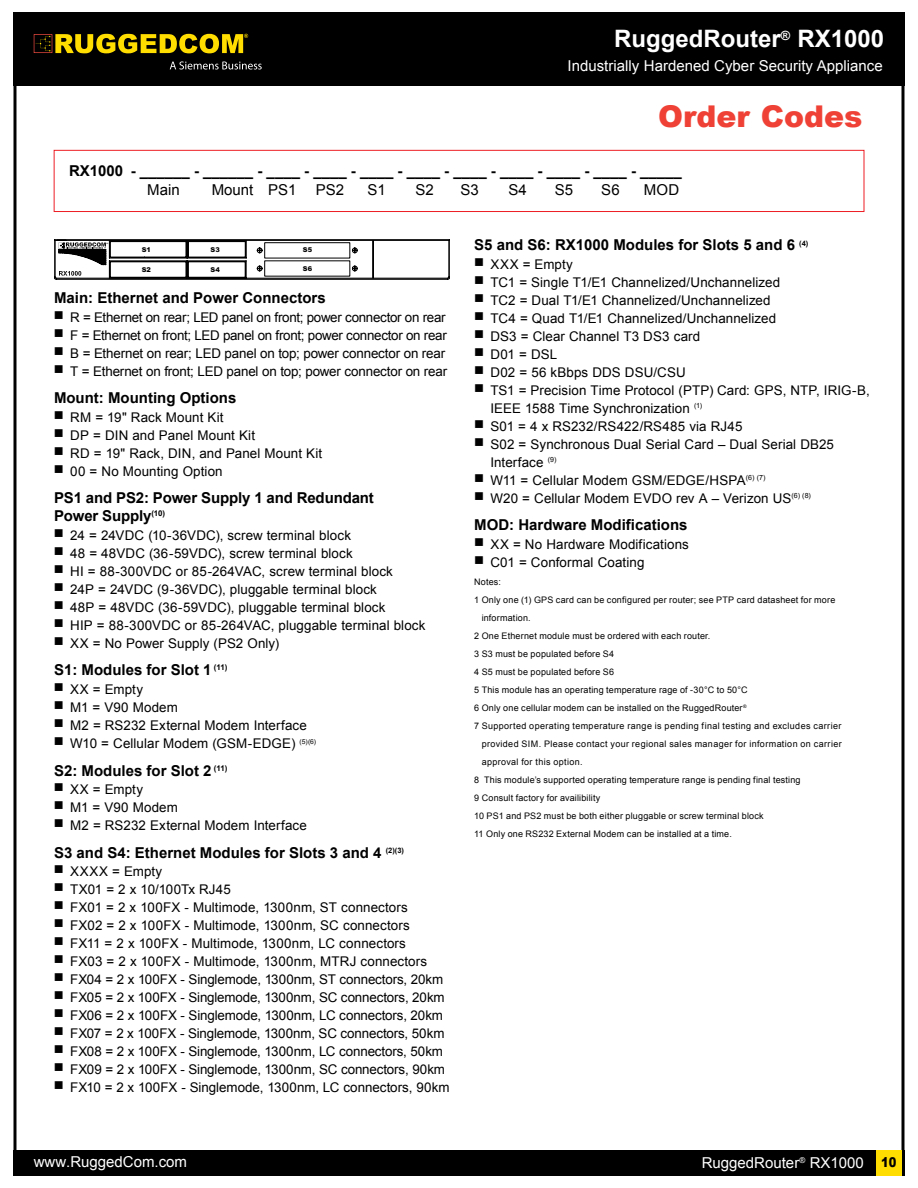
<style>
.page{position:relative;width:918px;height:1188px;background:#fff}
.page>*{position:absolute;margin:0;border:0;box-sizing:border-box;transform-origin:0 0}
.t1{font:900 30px "Arial";color:#ef4135}
.t2{font:700 24px "Arial";color:#fff}
.t3{font:700 15px/18px "Arial";color:#000}
.t4{font:15px "Arial";color:#fff}
.t5{font:15px "Arial";color:#000}
.t6{font:900 13.5px "Arial";color:#000;scale:.85 1}
.t7{font:13.35px/18px "Arial";letter-spacing:.005em;color:#000}
.t8{font:13.35px/18px "Arial";letter-spacing:-.02em;color:#000}
.t9{font:9px "Arial";letter-spacing:.025em;color:#000}
.t10{font:900 6.6px "Arial";color:#000}
</style>
<div class="page">
<div style="left:13px;top:1150px;width:891px;height:25px;background:#000"></div>
<div style="left:876px;top:1150px;width:26px;height:25px;background:#fd0"></div>
<div style="left:13px;top:12px;width:891px;height:74px;background:#000"></div>
<svg style="left:170px;top:61px;width:92px;height:9px"></svg>
<svg style="left:34px;top:34px;width:214px;height:19px"></svg>
<svg style="left:54px;top:239px;width:396px;height:40px"></svg>
<div style="left:54px;top:150px;width:810px;height:62px;border:1px solid #ed1d24"></div>
<h2 class="t2" style="left:614px;top:23px;width:272px">RuggedRouter<sup>®</sup> RX1000</h2>
<p class="t4" style="left:568px;top:56px;width:317px">Industrially Hardened Cyber Security Appliance</p>
<h1 class="t1" style="left:658px;top:94px;width:206px">Order Codes</h1>
<p class="t3" style="left:69px;top:162px;width:614px">RX1000 - ______ - ______ - ____ - ____ - ____ - ____ - ____ - ____ - ____ - ____ - _____</p>
<p class="t5" style="left:147px;top:180px;width:34px">Main</p>
<p class="t5" style="left:212px;top:180px;width:86px">Mount PS1</p>
<p class="t5" style="left:316px;top:180px;width:30px">PS2</p>
<p class="t5" style="left:367px;top:180px;width:20px">S1</p>
<p class="t5" style="left:415px;top:180px;width:20px">S2</p>
<p class="t5" style="left:460px;top:180px;width:20px">S3</p>
<p class="t5" style="left:508px;top:180px;width:20px">S4</p>
<p class="t5" style="left:555px;top:180px;width:20px">S5</p>
<p class="t5" style="left:601px;top:180px;width:20px">S6</p>
<p class="t5" style="left:644px;top:180px;width:37px">MOD</p>
<p class="t10" style="left:142px;top:245px;width:11px">S1</p>
<p class="t10" style="left:142px;top:265px;width:11px">S2</p>
<p class="t10" style="left:211px;top:245px;width:11px">S3</p>
<p class="t10" style="left:211px;top:265px;width:11px">S4</p>
<p class="t10" style="left:303px;top:245px;width:11px">S5</p>
<p class="t10" style="left:303px;top:264px;width:11px">S6</p>
<p class="t3" style="left:54px;top:289px;width:273px">Main: Ethernet and Power Connectors</p>
<p class="t8" style="left:70px;top:308px;width:378px">R = Ethernet on rear; LED panel on front; power connector on rear F = Ethernet on front; LED panel on front; power connector on rear B = Ethernet on rear; LED panel on top; power connector on rear T = Ethernet on front; LED panel on top; power connector on rear</p>
<p class="t3" style="left:54px;top:389px;width:184px">Mount: Mounting Options</p>
<p class="t7" style="left:70px;top:408px;width:253px">RM = 19ʺ Rack Mount Kit<br>DP = DIN and Panel Mount Kit<br>RD = 19ʺ Rack, DIN, and Panel Mount Kit<br>00 = No Mounting Option</p>
<p class="t3" style="left:54px;top:489px;width:321px">PS1 and PS2: Power Supply 1 and Redundant<br>Power Supply<sup>(10)</sup></p>
<p class="t7" style="left:70px;top:526px;width:357px">24 = 24VDC (10-36VDC), screw terminal block<br>48 = 48VDC (36-59VDC), screw terminal block<br>HI = 88-300VDC or 85-264VAC, screw terminal block<br>24P = 24VDC (9-36VDC), pluggable terminal block<br>48P = 48VDC (36-59VDC), pluggable terminal block<br>HIP = 88-300VDC or 85-264VAC, pluggable terminal block XX = No Power Supply (PS2 Only)</p>
<p class="t3" style="left:54px;top:662px;width:175px">S1: Modules for Slot 1 <sup>(11)</sup></p>
<p class="t7" style="left:70px;top:681px;width:247px">XX = Empty<br>M1 = V90 Modem<br>M2 = RS232 External Modem Interface<br>W10 = Cellular Modem (GSM-EDGE) <sup>(5)(6)</sup></p>
<p class="t3" style="left:54px;top:762px;width:175px">S2: Modules for Slot 2 <sup>(11)</sup></p>
<p class="t7" style="left:70px;top:781px;width:238px">XX = Empty<br>M1 = V90 Modem<br>M2 = RS232 External Modem Interface</p>
<p class="t3" style="left:54px;top:844px;width:352px">S3 and S4: Ethernet Modules for Slots 3 and 4 <sup>(2)(3)</sup></p>
<p class="t7" style="left:70px;top:863px;width:381px">XXXX = Empty<br>TX01 = 2 x 10/100Tx RJ45<br>FX01 = 2 x 100FX - Multimode, 1300nm, ST connectors<br>FX02 = 2 x 100FX - Multimode, 1300nm, SC connectors<br>FX11 = 2 x 100FX - Multimode, 1300nm, LC connectors<br>FX03 = 2 x 100FX - Multimode, 1300nm, MTRJ connectors FX04 = 2 x 100FX - Singlemode, 1300nm, ST connectors, 20km FX05 = 2 x 100FX - Singlemode, 1300nm, SC connectors, 20km FX06 = 2 x 100FX - Singlemode, 1300nm, LC connectors, 20km FX07 = 2 x 100FX - Singlemode, 1300nm, SC connectors, 50km FX08 = 2 x 100FX - Singlemode, 1300nm, LC connectors, 50km FX09 = 2 x 100FX - Singlemode, 1300nm, SC connectors, 90km FX10 = 2 x 100FX - Singlemode, 1300nm, LC connectors, 90km</p>
<p class="t3" style="left:474px;top:236px;width:336px">S5 and S6: RX1000 Modules for Slots 5 and 6 <sup>(4)</sup></p>
<p class="t7" style="left:490px;top:255px;width:381px">XXX = Empty<br>TC1 = Single T1/E1 Channelized/Unchannelized<br>TC2 = Dual T1/E1 Channelized/Unchannelized<br>TC4 = Quad T1/E1 Channelized/Unchannelized<br>DS3 = Clear Channel T3 DS3 card<br>D01 = DSL<br>D02 = 56 kBbps DDS DSU/CSU<br>TS1 = Precision Time Protocol (PTP) Card: GPS, NTP, IRIG-B, IEEE 1588 Time Synchronization <sup>(1)<br></sup>S01 = 4 x RS232/RS422/RS485 via RJ45<br>S02 = Synchronous Dual Serial Card – Dual Serial DB25<br>Interface <sup>(9)<br></sup>W11 = Cellular Modem GSM/EDGE/HSPA<sup>(6)</sup> <sup>(7)<br></sup>W20 = Cellular Modem EVDO rev A – Verizon US<sup>(6)</sup> <sup>(8)</sup></p>
<p class="t3" style="left:474px;top:516px;width:215px">MOD: Hardware Modifications</p>
<p class="t7" style="left:490px;top:535px;width:200px">XX = No Hardware Modifications<br>C01 = Conformal Coating</p>
<p class="t9" style="left:474px;top:576px;width:28px">Notes:</p>
<p class="t9" style="left:474px;top:594px;width:363px">1 Only one (1) GPS card can be configured per router; see PTP card datasheet for more</p>
<p class="t9" style="left:482px;top:612px;width:51px">information.</p>
<p class="t9" style="left:474px;top:630px;width:238px">2 One Ethernet module must be ordered with each router.</p>
<p class="t9" style="left:474px;top:648px;width:142px">3 S3 must be populated before S4</p>
<p class="t9" style="left:474px;top:666px;width:142px">4 S5 must be populated before S6</p>
<p class="t9" style="left:474px;top:684px;width:275px">5 This module has an operating temperature rage of -30°C to 50°C</p>
<p class="t9" style="left:474px;top:702px;width:274px">6 Only one cellular modem can be installed on the RuggedRouter<sup>®</sup></p>
<p class="t9" style="left:474px;top:720px;width:369px">7 Supported operating temperature range is pending final testing and excludes carrier</p>
<p class="t9" style="left:482px;top:738px;width:362px">provided SIM. Please contact your regional sales manager for information on carrier</p>
<p class="t9" style="left:482px;top:756px;width:102px">approval for this option.</p>
<p class="t9" style="left:474px;top:774px;width:328px">8 This module’s supported operating temperature range is pending final testing</p>
<p class="t9" style="left:474px;top:792px;width:128px">9 Consult factory for availibility</p>
<p class="t9" style="left:474px;top:810px;width:291px">10 PS1 and PS2 must be both either pluggable or screw terminal block</p>
<p class="t9" style="left:474px;top:828px;width:259px">11 Only one RS232 External Modem can be installed at a time.</p>
<p class="t4" style="left:34px;top:1152px;width:155px">www.RuggedCom.com</p>
<p class="t4" style="left:702px;top:1153px;width:164px">RuggedRouter<sup>®</sup> RX1000</p>
<p class="t6" style="left:881px;top:1153px;width:20px">10</p>
</div>
